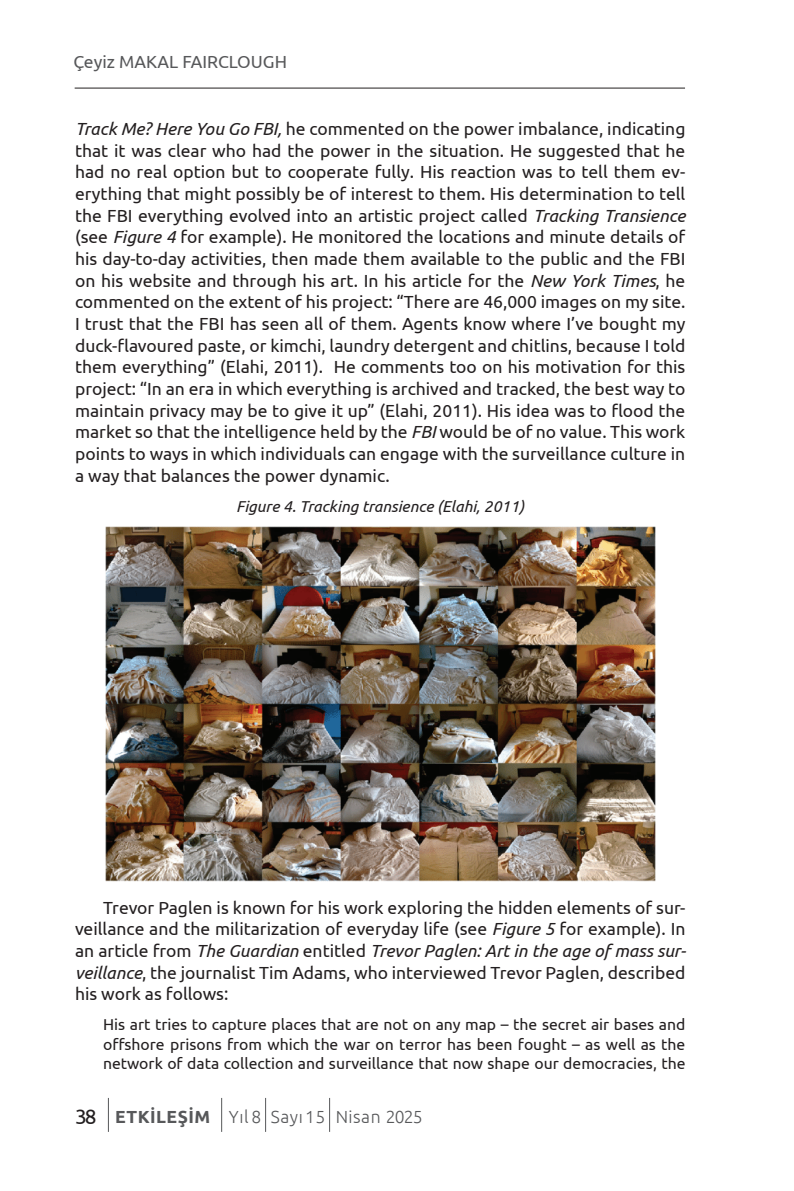
<style>
.page{position:relative;width:794px;height:1191px;background:#fff}
.page>*{position:absolute;margin:0;border:0;box-sizing:border-box;transform-origin:0 0}
.t1{font:17.5px/21.7px "Ubuntu";color:#231f20;text-align:justify}
.t2{font:300 17.5px "Ubuntu";letter-spacing:.03em;color:#57585a}
.t3{font:17.5px "Ubuntu";color:#57585a}
.t4{font:15.75px/19.6px "Ubuntu";color:#231f20;text-align:justify}
.t5{font:italic 15.75px "Ubuntu";color:#231f20}
.s1{font-style:italic}
.s2{font-weight:400;font-size:21px;color:#231f20}
.s3{font-weight:700}
</style>
<div class="page">
<hr style="left:75px;top:88px;width:610px;height:1px;background:#231f20">
<hr style="left:108px;top:1098px;width:1px;height:33px;background:#57585a">
<hr style="left:221px;top:1098px;width:1px;height:33px;background:#57585a">
<hr style="left:265px;top:1098px;width:1px;height:33px;background:#57585a">
<hr style="left:329px;top:1098px;width:1px;height:33px;background:#57585a">
<img style="left:105px;top:526px;width:550px;height:355px">
<p class="t3" style="left:73px;top:52px;width:215px">Çeyiz MAKAL FAIRCLOUGH</p>
<p class="t1" style="left:75px;top:118px;width:612px"><span class="s1">Track Me? Here You Go FBI,</span> he commented on the power imbalance, indicating that it was clear who had the power in the situation. He suggested that he had no real option but to cooperate fully. His reaction was to tell them ev&shy;erything that might possibly be of interest to them. His determination to tell the FBI everything evolved into an artistic project called <span class="s1">Tracking Transience </span>(see <span class="s1">Figure 4</span> for example). He monitored the locations and minute details of his day-to-day activities, then made them available to the public and the FBI on his website and through his art. In his article for the <span class="s1">New York Times</span>, he commented on the extent of his project: “There are 46,000 images on my site.<br>I trust that the FBI has seen all of them. Agents know where I’ve bought my duck-flavoured paste, or kimchi, laundry detergent and chitlins, because I told them everything” (Elahi, 2011). He comments too on his motivation for this project: “In an era in which everything is archived and tracked, the best way to maintain privacy may be to give it up” (Elahi, 2011). His idea was to flood the market so that the intelligence held by the <span class="s1">FBI</span> would be of no value. This work points to ways in which individuals can engage with the surveillance culture in a way that balances the power dynamic.</p>
<p class="t5" style="left:236px;top:496px;width:290px">Figure 4. Tracking transience (Elahi, 2011)</p>
<p class="t1" style="left:75px;top:896px;width:613px;text-indent:28px">Trevor Paglen is known for his work exploring the hidden elements of sur&shy;veillance and the militarization of everyday life (see <span class="s1">Figure 5</span> for example). In an article from <span class="s1">The Guardian</span> entitled <span class="s1">Trevor Paglen: Art in the age of mass sur&shy;veillance</span>, the journalist Tim Adams, who interviewed Trevor Paglen, described his work as follows:</p>
<p class="t4" style="left:103px;top:1014px;width:584px">His art tries to capture places that are not on any map – the secret air bases and offshore prisons from which the war on terror has been fought – as well as the network of data collection and surveillance that now shape our democracies, the</p>
<p class="t2" style="left:75px;top:1106px;width:349px"><span class="s2">38</span> <span class="s3">ETKİLEŞİM</span> Yıl 8 Sayı15 Nisan 2025</p>
</div>
